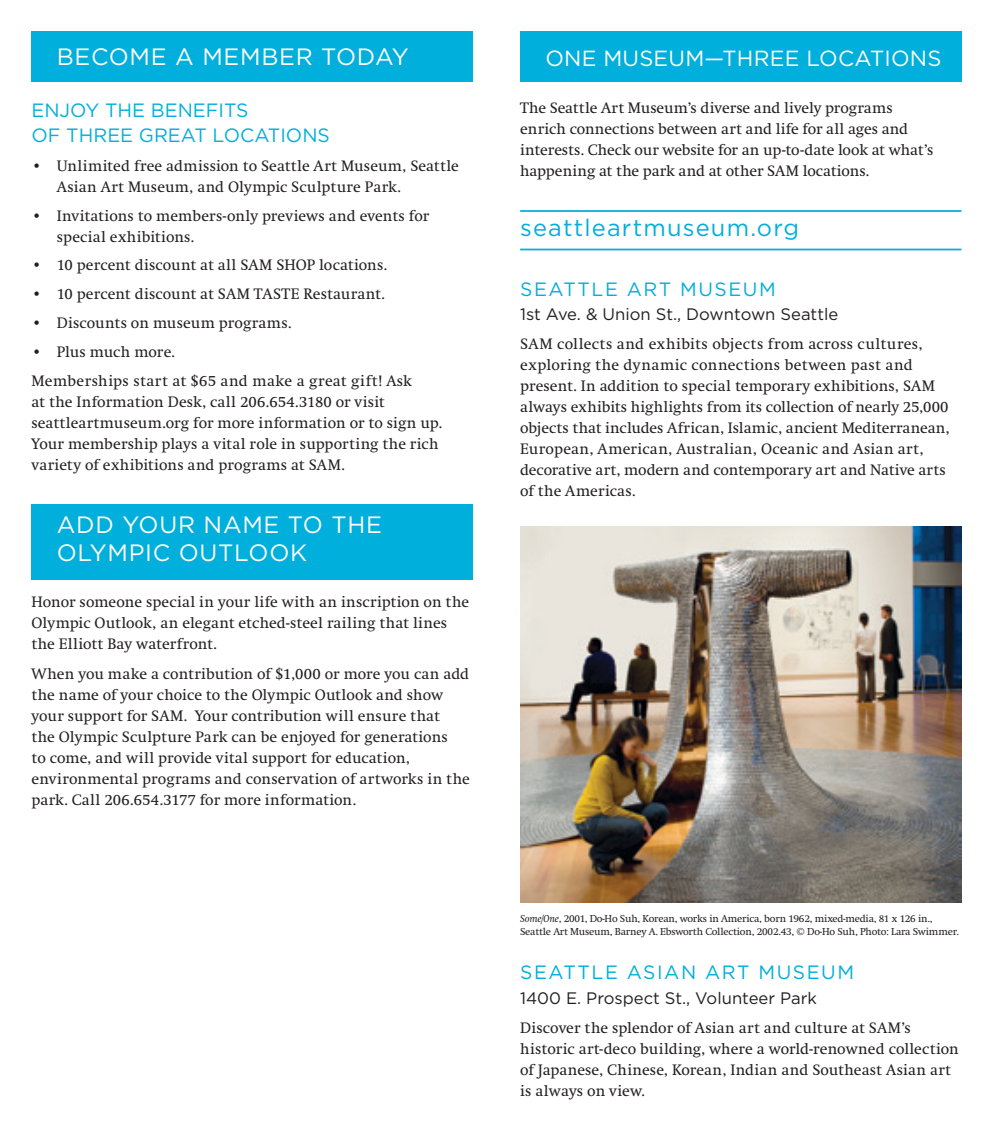
<style>
.page{position:relative;width:993px;height:1134px;background:#fff}
.page>*{position:absolute;margin:0;border:0;box-sizing:border-box;transform-origin:0 0}
.t1{font:23.62px "Gotham";letter-spacing:.03em;color:#fff}
.t2{font:23.62px "Gotham";color:#00afdb}
.t3{font:21.88px "Gotham";color:#fff}
.t4{font:19.25px "Gotham";letter-spacing:.08em;color:#00afdb}
.t5{font:16.62px "Gotham";color:#231f20}
.t6{font:15.75px/21px "Swift EF";letter-spacing:.005em;color:#231f20}
.t7{font:10.5px/12.6px "Swift EF";letter-spacing:-.02em;color:#231f20}
.s1{font-style:italic}
</style>
<div class="page">
<div style="left:520px;top:32px;width:441px;height:50px;background:#00afdb"></div>
<hr style="left:520px;top:210px;width:441px;height:2px;background:#00afdb">
<hr style="left:520px;top:249px;width:441px;height:1px;background:#00afdb">
<img style="left:520px;top:527px;width:441px;height:375px">
<div style="left:32px;top:504px;width:440px;height:76px;background:#00afdb"></div>
<div style="left:32px;top:32px;width:440px;height:50px;background:#00afdb"></div>
<h1 class="t1" style="left:57px;top:43px;width:37px">BECOME</h1>
<h1 class="t1" style="left:175px;top:43px;width:47px">A MEM</h1>
<h1 class="t1" style="left:261px;top:43px;width:131px">BER TODAY</h1>
<p class="t4" style="left:32px;top:100px;width:88px">ENJOY THE</p>
<p class="t4" style="left:151px;top:100px;width:99px">BENEFITS</p>
<p class="t4" style="left:32px;top:124px;width:49px">OF THREE</p>
<p class="t4" style="left:139px;top:124px;width:29px">GREAT</p>
<p class="t4" style="left:212px;top:124px;width:14px">LOCATIO</p>
<p class="t4" style="left:302px;top:124px;width:29px">NS</p>
<p class="t6" style="left:57px;top:155px;width:403px;text-indent:-25px">• Unlimited free admission to Seattle Art Museum, Seattle<br>Asian Art Museum, and Olympic Sculpture Park.</p>
<p class="t6" style="left:57px;top:205px;width:374px;text-indent:-25px">• Invitations to members-only previews and events for special exhibitions.</p>
<p class="t6" style="left:32px;top:255px;width:357px">• 10 percent discount at all SAM SHOP locations.</p>
<p class="t6" style="left:32px;top:284px;width:354px">• 10 percent discount at SAM TASTE Restaurant.</p>
<p class="t6" style="left:32px;top:313px;width:261px">• Discounts on museum programs.</p>
<p class="t6" style="left:32px;top:338px;width:382px;line-height:28.9px">• Plus much more.<br>Memberships start at $65 and make a great gift! Ask</p>
<p class="t6" style="left:32px;top:392px;width:412px">at the Information Desk, call 206.654.3180 or visit seattleartmuseum.org for more information or to sign up.<br>Your membership plays a vital role in supporting the rich variety of exhibitions and programs at SAM.</p>
<h1 class="t1" style="left:32px;top:511px;width:110px">ADD YOUR</h1>
<h1 class="t1" style="left:203px;top:511px;width:39px">NAME</h1>
<h1 class="t1" style="left:288px;top:511px;width:61px">TO THE</h1>
<h1 class="t1" style="left:32px;top:539px;width:19px">OLYMPIC</h1>
<h1 class="t1" style="left:179px;top:539px;width:20px">OUTLOOK</h1>
<p class="t6" style="left:32px;top:592px;width:439px">Honor someone special in your life with an inscription on the<br>Olympic Outlook, an elegant etched-steel railing that lines the Elliott Bay waterfront.</p>
<p class="t6" style="left:32px;top:664px;width:439px">When you make a contribution of $1,000 or more you can add the name of your choice to the Olympic Outlook and show your support for SAM. Your contribution will ensure that<br>the Olympic Sculpture Park can be enjoyed for generations<br>to come, and will provide vital support for education, environmental programs and conservation of artworks in the park. Call 206.654.3177 for more information.</p>
<h2 class="t3" style="left:545px;top:46px;width:125px">ONE MUSEUM</h2>
<h2 class="t3" style="left:704px;top:46px;width:34px">—THREE</h2>
<h2 class="t3" style="left:806px;top:46px;width:16px">LOCATIO</h2>
<h2 class="t3" style="left:909px;top:46px;width:33px">NS</h2>
<p class="t6" style="left:520px;top:98px;width:414px">The Seattle Art Museum’s diverse and lively programs enrich connections between art and life for all ages and interests. Check our website for an up-to-date look at what’s happening at the park and at other SAM locations.</p>
<h1 class="t2" style="left:520px;top:215px;width:280px">seattleartmuseum.org</h1>
<p class="t4" style="left:520px;top:278px;width:257px">Seattle Art M useum</p>
<p class="t5" style="left:520px;top:305px;width:319px">1st Ave. &amp; U nion St., Downtown Seattle</p>
<p class="t6" style="left:520px;top:334px;width:431px">SAM collects and exhibits objects from across cultures, exploring the dynamic connections between past and present. In addition to special temporary exhibitions, SAM always exhibits highlights from its collection of nearly 25,000 objects that includes African, Islamic, ancient Mediterranean, European, American, Australian, Oceanic and Asian art, decorative art, modern and contemporary art and Native arts of the Americas.</p>
<p class="t7" style="left:520px;top:913px;width:440px"><span class="s1">Some/One</span>, 2001, Do-Ho Suh, Korean, works in America, born 1962, mixed-media, 81 x 126 in.,<br>Seattle Art Museum, Barney A. Ebsworth Collection, 2002.43, © Do-Ho Suh, Photo: Lara Swimmer.</p>
<p class="t4" style="left:520px;top:962px;width:335px">Seattle Asian Art M useum</p>
<p class="t5" style="left:520px;top:989px;width:298px">1400 E. Prospect St., Volunteer Park</p>
<p class="t6" style="left:520px;top:1017px;width:440px">Discover the splendor of Asian art and culture at SAM’s historic art-deco building, where a world-renowned collection of Japanese, Chinese, Korean, Indian and Southeast Asian art is always on view.</p>
</div>
